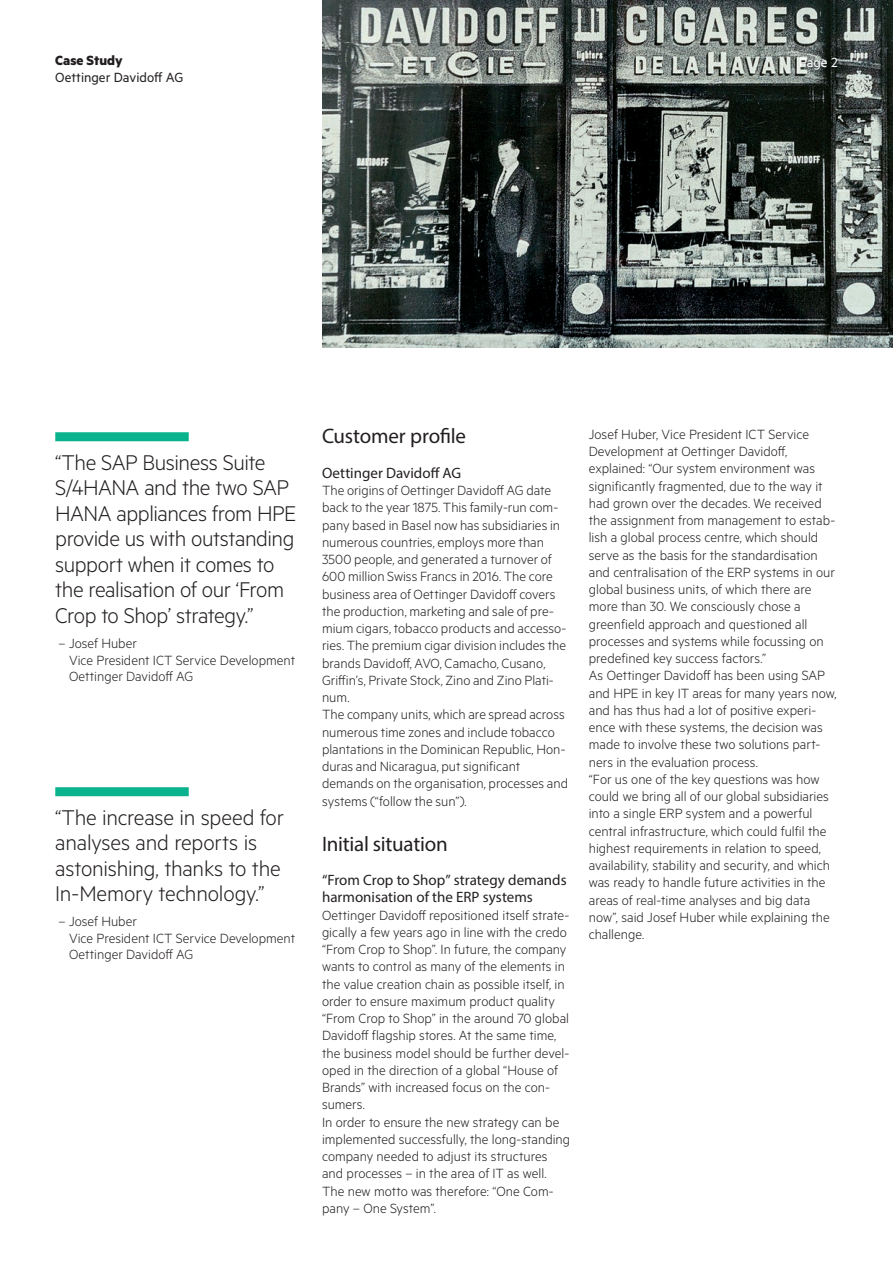
<style>
.page{position:relative;width:893px;height:1263px;background:#fff}
.page>*{position:absolute;margin:0;border:0;box-sizing:border-box;transform-origin:0 0}
.quote{font:300 24px/25.5px "Metric";letter-spacing:-.015em;color:#231f20}
.lauftext{font:21px "Myriad Pro";letter-spacing:-.01em;color:#231f20}
.lauftext-2{font:300 15px/17.2px "Metric";color:#231f20}
.quote_name{font:300 15px/16.5px "Metric";color:#231f20}
.ut{font:15px/17.2px "Myriad Pro";color:#231f20}
.t1{font:15px "Metric";color:#231f20}
.t2{font:700 15px "Metric";color:#231f20}
.t3{font:15px "Metric";color:#fff}
</style>
<div class="page">
<img style="left:322px;top:0;width:571px;height:348px">
<div style="left:55px;top:787px;width:134px;height:9px;background:#0ab38d"></div>
<div style="left:55px;top:432px;width:134px;height:9px;background:#0ab38d"></div>
<p class="t2" style="left:55px;top:51px;width:69px">Case Study</p>
<p class="t1" style="left:55px;top:68px;width:129px">Oettinger Davidoff AG</p>
<p class="t3" style="left:799px;top:53px;width:40px">Page 2</p>
<p class="quote" style="left:55px;top:449px;width:243px">“The SAP Business Suite<br>S/4HANA and the two SAP<br>HANA appliances from HPE provide us with outstanding support when it comes to the realisation of our ‘From<br>Crop to Shop’ strategy.”</p>
<p class="quote_name" style="left:69px;top:634px;width:228px;text-indent:-10px">– Josef Huber<br>Vice President ICT Service Development<br>Oettinger Davidoff AG</p>
<p class="quote" style="left:55px;top:804px;width:230px">“The increase in speed for analyses and reports is astonishing, thanks to the<br>In-Memory technology.”</p>
<p class="quote_name" style="left:69px;top:913px;width:228px;text-indent:-10px">– Josef Huber<br>Vice President ICT Service Development<br>Oettinger Davidoff AG</p>
<p class="lauftext" style="left:322px;top:423px;width:146px">Customer profile</p>
<p class="ut" style="left:322px;top:464px;width:141px">Oettinger Davidoff AG</p>
<p class="lauftext-2" style="left:322px;top:481px;width:246px">The origins of Oettinger Davidoff AG date back to the year 1875. This family-run com&shy;pany based in Basel now has subsidiaries in numerous countries, employs more than 3500 people, and generated a turnover of 600 million Swiss Francs in 2016. The core business area of Oettinger Davidoff covers the production, marketing and sale of pre&shy;mium cigars, tobacco products and accesso&shy;ries. The premium cigar division includes the brands Davidoff, AVO, Camacho, Cusano, Griffin’s, Private Stock, Zino and Zino Plati&shy;num.</p>
<p class="lauftext-2" style="left:322px;top:705px;width:247px">The company units, which are spread across numerous time zones and include tobacco plantations in the Dominican Republic, Hon&shy;duras and Nicaragua, put significant demands on the organisation, processes and systems (“follow the sun”).</p>
<p class="lauftext" style="left:322px;top:830px;width:127px">Initial situation</p>
<p class="ut" style="left:322px;top:871px;width:246px">“From Crop to Shop” strategy demands harmonisation of the ERP systems</p>
<p class="lauftext-2" style="left:322px;top:906px;width:249px">Oettinger Davidoff repositioned itself strate&shy;gically a few years ago in line with the credo “From Crop to Shop”. In future, the company wants to control as many of the elements in the value creation chain as possible itself, in order to ensure maximum product quality “From Crop to Shop” in the around 70 global Davidoff flagship stores. At the same time, the business model should be further devel&shy;oped in the direction of a global “House of Brands” with increased focus on the con&shy;sumers.</p>
<p class="lauftext-2" style="left:322px;top:1113px;width:250px">In order to ensure the new strategy can be implemented successfully, the long-standing company needed to adjust its structures and processes – in the area of IT as well.<br>The new motto was therefore: “One Com&shy;pany – One System”.</p>
<p class="lauftext-2" style="left:589px;top:425px;width:248px">Josef Huber, Vice President ICT Service Development at Oettinger Davidoff, explained: “Our system environment was significantly fragmented, due to the way it had grown over the decades. We received the assignment from management to estab&shy;lish a global process centre, which should serve as the basis for the standardisation and centralisation of the ERP systems in our global business units, of which there are more than 30. We consciously chose a greenfield approach and questioned all processes and systems while focussing on predefined key success factors.”</p>
<p class="lauftext-2" style="left:589px;top:666px;width:249px">As Oettinger Davidoff has been using SAP and HPE in key IT areas for many years now, and has thus had a lot of positive experi&shy;ence with these systems, the decision was made to involve these two solutions part&shy;ners in the evaluation process.</p>
<p class="lauftext-2" style="left:589px;top:770px;width:243px">“For us one of the key questions was how could we bring all of our global subsidiaries into a single ERP system and a powerful central infrastructure, which could fulfil the highest requirements in relation to speed, availability, stability and security, and which was ready to handle future activities in the areas of real-time analyses and big data now”, said Josef Huber while explaining the challenge.</p>
</div>
